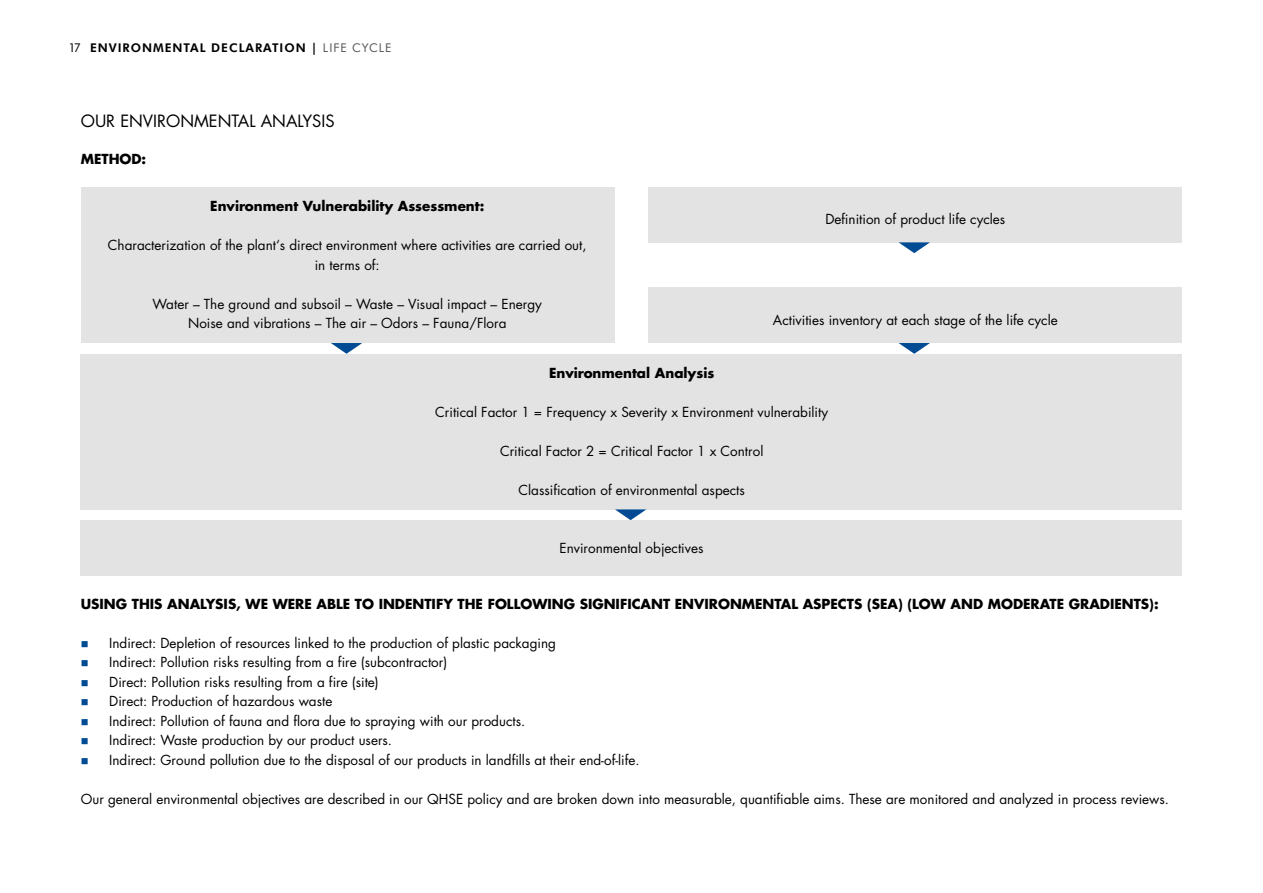
<style>
.page{position:relative;width:1263px;height:893px;background:#fff}
.page>*{position:absolute;margin:0;border:0;box-sizing:border-box;transform-origin:0 0}
.t1{font:16.5px "Futura";color:#000}
.t2{font:13.5px/19.5px "Futura";color:#000;text-align:center}
.t3{font:700 13.5px "Futura";color:#000}
.t4{font:700 12px "Futura BT";letter-spacing:.08em;color:#000}
.s1{font-weight:400}
.s2{font-weight:400;color:#575756}
.s3{color:#004b93}
</style>
<div class="page">
<div style="left:81px;top:187px;width:533px;height:156px;background:#e3e3e3"></div>
<div style="left:81px;top:354px;width:1101px;height:156px;background:#e3e3e3"></div>
<div style="left:81px;top:521px;width:1101px;height:55px;background:#e3e3e3"></div>
<div style="left:648px;top:187px;width:534px;height:55px;background:#e3e3e3"></div>
<div style="left:648px;top:288px;width:534px;height:55px;background:#e3e3e3"></div>
<svg style="left:331px;top:343px;width:31px;height:11px"></svg>
<svg style="left:898px;top:343px;width:32px;height:11px"></svg>
<svg style="left:898px;top:242px;width:32px;height:11px"></svg>
<svg style="left:615px;top:509px;width:31px;height:11px"></svg>
<p class="t4" style="left:70px;top:40px;width:323px"><span class="s1">17</span> ENVIRONMENTAL DECLARATION | <span class="s2">LIFE CYCLE</span></p>
<p class="t1" style="left:81px;top:109px;width:255px">OUR ENVIRONMENTAL ANALYSIS</p>
<p class="t3" style="left:81px;top:150px;width:67px">METHOD:</p>
<p class="t3" style="left:210px;top:197px;width:276px">Environment Vulnerability Assessment:</p>
<p class="t2" style="left:108px;top:235px;width:480px">Characterization of the plant‘s direct environment where activities are carried out, in terms of:</p>
<p class="t2" style="left:153px;top:294px;width:391px">Water – The ground and subsoil – Waste – Visual impact – Energy<br>Noise and vibrations – The air – Odors – Fauna/Flora</p>
<p class="t3" style="left:549px;top:363px;width:167px">Environmental Analysis</p>
<p class="t2" style="left:435px;top:402px;width:394px">Critical Factor 1 = Frequency x Severity x Environment vulnerability</p>
<p class="t2" style="left:500px;top:441px;width:265px">Critical Factor 2 = Critical Factor 1 x Control</p>
<p class="t2" style="left:518px;top:480px;width:228px">Classification of environmental aspects</p>
<p class="t2" style="left:825px;top:209px;width:181px">Definition of product life cycles</p>
<p class="t2" style="left:773px;top:310px;width:286px">Activities inventory at each stage of the life cycle</p>
<p class="t2" style="left:559px;top:539px;width:145px">Environmental objectives</p>
<p class="t3" style="left:81px;top:594px;width:1079px">USING THIS ANALYSIS, WE WERE ABLE TO INDENTIFY THE FOLLOWING SIGNIFICANT ENVIRONMENTAL ASPECTS (SEA) (LOW AND MODERATE GRADIENTS):</p>
<p class="t2" style="left:81px;top:633px;width:477px"><span class="s3">■</span> Indirect: Depletion of resources linked to the production of plastic packaging</p>
<p class="t2" style="left:81px;top:652px;width:368px"><span class="s3">■</span> Indirect: Pollution risks resulting from a fire (subcontractor)</p>
<p class="t2" style="left:81px;top:672px;width:300px"><span class="s3">■</span> Direct: Pollution risks resulting from a fire (site)</p>
<p class="t2" style="left:81px;top:691px;width:253px"><span class="s3">■</span> Direct: Production of hazardous waste</p>
<p class="t2" style="left:81px;top:711px;width:446px"><span class="s3">■</span> Indirect: Pollution of fauna and flora due to spraying with our products.</p>
<p class="t2" style="left:81px;top:730px;width:313px"><span class="s3">■</span> Indirect: Waste production by our product users.</p>
<p class="t2" style="left:81px;top:750px;width:560px"><span class="s3">■</span> Indirect: Ground pollution due to the disposal of our products in landfills at their end-of-life.</p>
<p class="t2" style="left:81px;top:789px;width:1090px">Our general environmental objectives are described in our QHSE policy and are broken down into measurable, quantifiable aims. These are monitored and analyzed in process reviews.</p>
</div>
